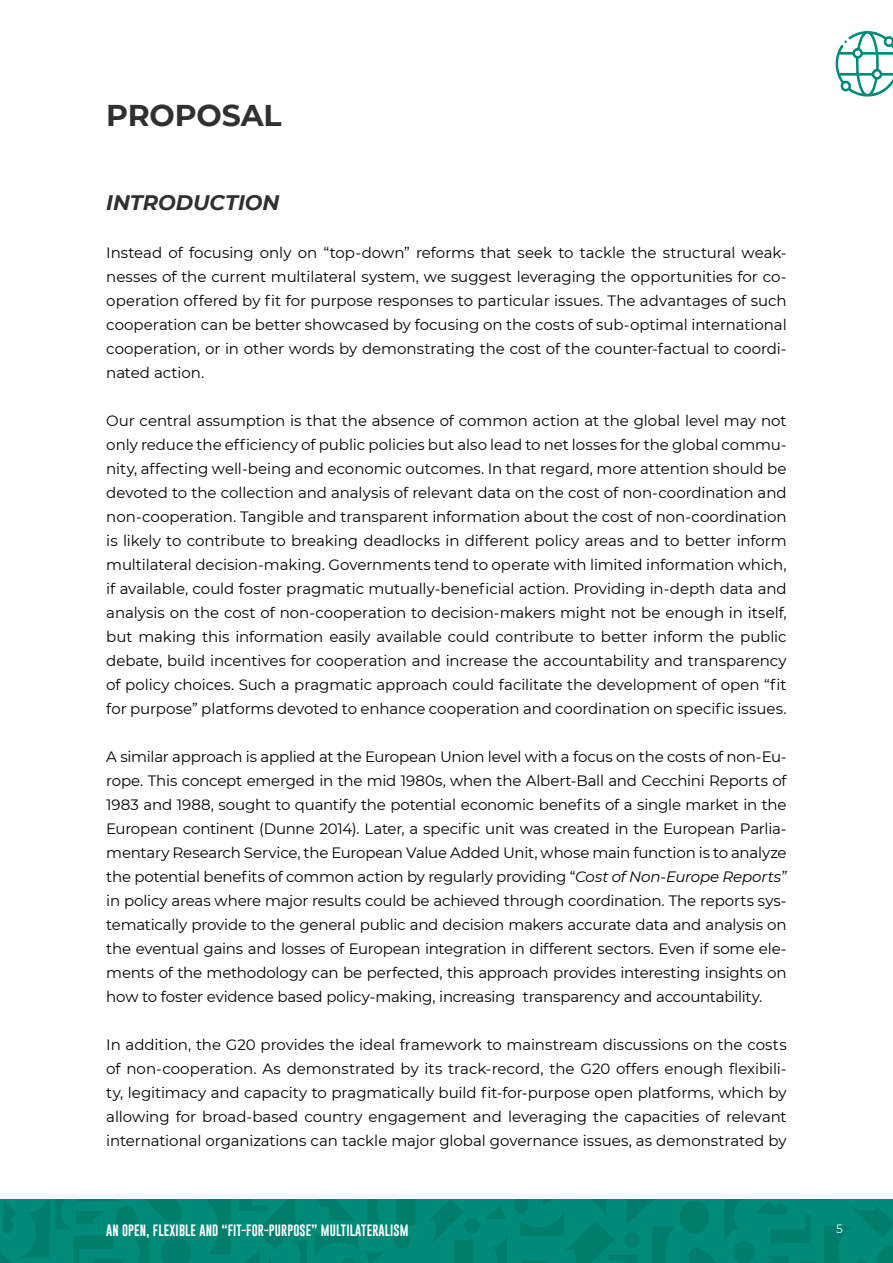
<style>
.page{position:relative;width:893px;height:1263px;background:#fff}
.page>*{position:absolute;margin:0;border:0;box-sizing:border-box;transform-origin:0 0}
.t1{font:700 30px "Montserrat";letter-spacing:-.005em;color:#2f302f}
.t2{font:italic 700 21px "Montserrat";letter-spacing:-.005em;color:#2f302f}
.t3{font:15px/24px "Montserrat";letter-spacing:-.005em;color:#000;text-align:justify}
.t4{font:12px "Gobold";letter-spacing:.01em;color:#fff}
.t5{font:12px "Montserrat";color:#fff}
.s1{font-style:italic}
</style>
<div class="page">
<div style="left:0;top:1199px;width:893px;height:64px;background:#008a78"></div>
<svg style="left:514px;top:1199px;width:379px;height:64px"></svg>
<svg style="left:430px;top:1200px;width:77px;height:63px"></svg>
<svg style="left:0;top:1199px;width:415px;height:64px"></svg>
<svg style="left:835px;top:31px;width:58px;height:66px"></svg>
<h1 class="t1" style="left:106px;top:94px;width:177px">PROPOSAL</h1>
<h2 class="t2" style="left:106px;top:187px;width:175px">INTRODUCTION</h2>
<p class="t3" style="left:106px;top:240px;width:682px">Instead of focusing only on “top-down” reforms that seek to tackle the structural weak&shy;nesses of the current multilateral system, we suggest leveraging the opportunities for co&shy;operation offered by fit for purpose responses to particular issues. The advantages of such cooperation can be better showcased by focusing on the costs of sub-optimal international cooperation, or in other words by demonstrating the cost of the counter-factual to coordi&shy;nated action.</p>
<p class="t3" style="left:106px;top:408px;width:682px">Our central assumption is that the absence of common action at the global level may not only reduce the efficiency of public policies but also lead to net losses for the global commu&shy;nity, affecting well-being and economic outcomes. In that regard, more attention should be devoted to the collection and analysis of relevant data on the cost of non-coordination and non-cooperation. Tangible and transparent information about the cost of non-coordination is likely to contribute to breaking deadlocks in different policy areas and to better inform multilateral decision-making. Governments tend to operate with limited information which, if available, could foster pragmatic mutually-beneficial action. Providing in-depth data and analysis on the cost of non-cooperation to decision-makers might not be enough in itself, but making this information easily available could contribute to better inform the public debate, build incentives for cooperation and increase the accountability and transparency of policy choices. Such a pragmatic approach could facilitate the development of open “fit for purpose” platforms devoted to enhance cooperation and coordination on specific issues.</p>
<p class="t3" style="left:106px;top:744px;width:682px">A similar approach is applied at the European Union level with a focus on the costs of non-Eu&shy;rope. This concept emerged in the mid 1980s, when the Albert-Ball and Cecchini Reports of 1983 and 1988, sought to quantify the potential economic benefits of a single market in the European continent (Dunne 2014). Later, a specific unit was created in the European Parlia&shy;mentary Research Service, the European Value Added Unit, whose main function is to analyze the potential benefits of common action by regularly providing “<span class="s1">Cost of Non-Europe Reports” </span>in policy areas where major results could be achieved through coordination. The reports sys&shy;tematically provide to the general public and decision makers accurate data and analysis on the eventual gains and losses of European integration in different sectors. Even if some ele&shy;ments of the methodology can be perfected, this approach provides interesting insights on how to foster evidence based policy-making, increasing transparency and accountability.</p>
<p class="t3" style="left:106px;top:1032px;width:682px">In addition, the G20 provides the ideal framework to mainstream discussions on the costs of non-cooperation. As demonstrated by its track-record, the G20 offers enough flexibili&shy;ty, legitimacy and capacity to pragmatically build fit-for-purpose open platforms, which by allowing for broad-based country engagement and leveraging the capacities of relevant international organizations can tackle major global governance issues, as demonstrated by</p>
<p class="t4" style="left:106px;top:1223px;width:304px">AN OPEN, FLEXIBLE AND “FIT-FOR-PURPOSE” MULTILATERALISM</p>
<p class="t5" style="left:836px;top:1221px;width:8px">5</p>
</div>
